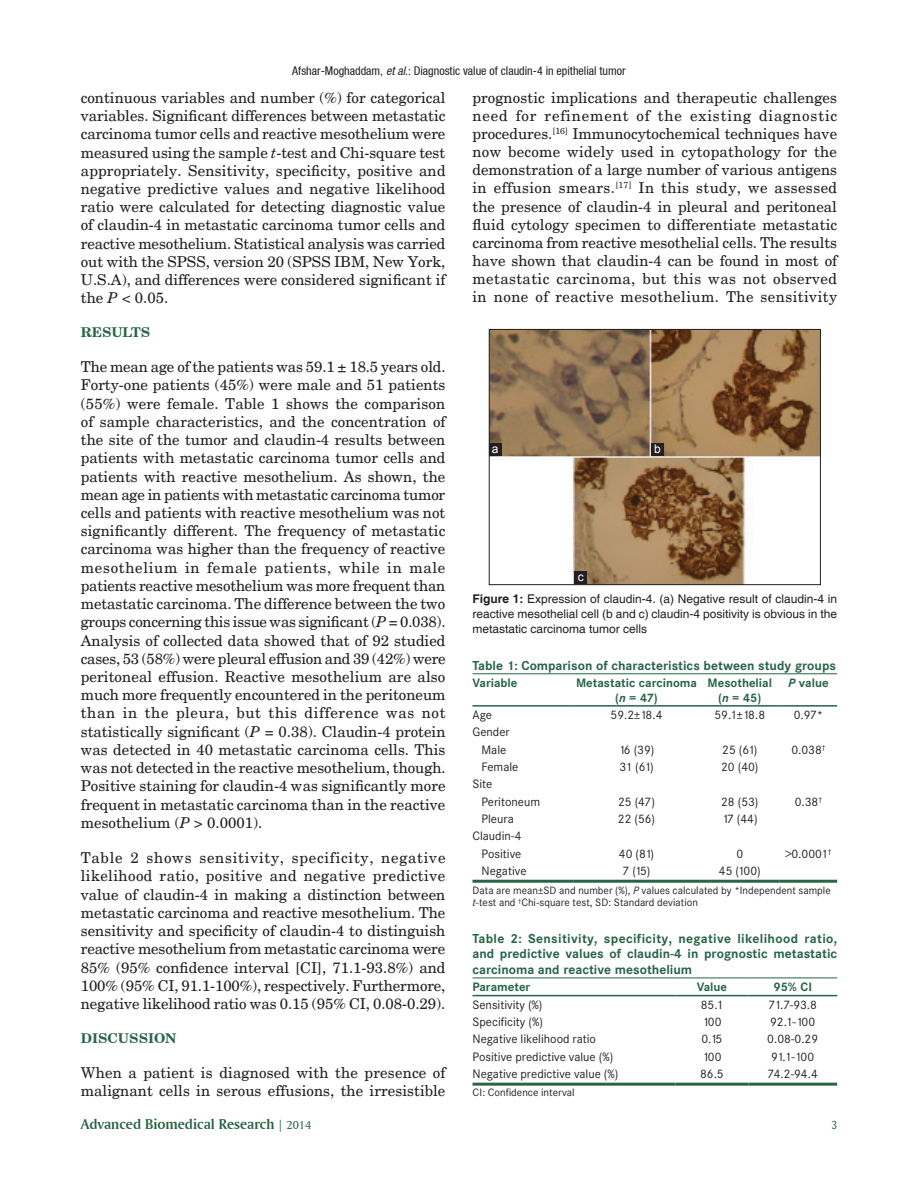
<style>
.page{position:relative;width:918px;height:1188px;background:#fff}
.page>*{position:absolute;margin:0;border:0;box-sizing:border-box;transform-origin:0 0}
.TX{font:15px/18.1px "New Century Schlbk";color:#231f20;text-align:justify}
.RF{font:15px "Amerigo BT Bold A";color:#286446}
.t1{font:700 13.5px "Century Schoolbook BT";color:#286446}
.TT{font:700 12.75px/15.3px "Corporate SBQ";color:#286446;text-align:justify}
.TB{font:12px "Corporate SBQ";color:#231f20}
.FGC{font:12px/15px "Helvetica";color:#231f20;text-align:justify}
.TCH{font:700 12px/14.4px "Corporate SBQ";color:#286446;text-align:center}
.t2{font:12px "Heavenetica Cond 5 SH";color:#231f20}
.LABEL{font:12px "Arial";color:#fff}
.RF-2{font:12px "Bell Centennial BT Address";color:#286446}
.TFN{font:10.5px/12.6px "Corporate SBQ";color:#231f20}
.s1{font-family:"Heavenetica Cond 5 Obl SH"}
.s2{font-style:italic}
.s3{font-weight:700}
.s4{font-family:"Amerigo BT Roman A";font-size:12px}
</style>
<div class="page">
<hr style="left:472px;top:673px;width:101px;height:1px;background:#286446">
<hr style="left:573px;top:673px;width:127px;height:1px;background:#286446">
<hr style="left:700px;top:673px;width:80px;height:1px;background:#286446">
<hr style="left:780px;top:673px;width:57px;height:1px;background:#286446">
<hr style="left:472px;top:705px;width:101px;height:2px;background:#286446">
<hr style="left:573px;top:705px;width:127px;height:2px;background:#286446">
<hr style="left:700px;top:705px;width:80px;height:2px;background:#286446">
<hr style="left:780px;top:705px;width:57px;height:2px;background:#286446">
<hr style="left:472px;top:880px;width:101px;height:3px;background:#286446">
<hr style="left:573px;top:880px;width:127px;height:3px;background:#286446">
<hr style="left:700px;top:880px;width:80px;height:3px;background:#286446">
<hr style="left:780px;top:880px;width:57px;height:3px;background:#286446">
<hr style="left:472px;top:978px;width:204px;height:1px;background:#286446">
<hr style="left:676px;top:978px;width:72px;height:1px;background:#286446">
<hr style="left:748px;top:978px;width:89px;height:1px;background:#286446">
<hr style="left:472px;top:995px;width:204px;height:1px;background:#286446">
<hr style="left:676px;top:995px;width:72px;height:1px;background:#286446">
<hr style="left:748px;top:995px;width:89px;height:1px;background:#286446">
<hr style="left:472px;top:1083px;width:204px;height:3px;background:#286446">
<hr style="left:676px;top:1083px;width:72px;height:3px;background:#286446">
<hr style="left:748px;top:1083px;width:89px;height:3px;background:#286446">
<img style="left:491px;top:331px;width:328px;height:252px">
<div style="left:489px;top:329px;width:332px;height:256px;border:1px solid #231f20"></div>
<div style="left:489px;top:443px;width:13px;height:13px;background:#231f20"></div>
<div style="left:651px;top:443px;width:13px;height:13px;background:#231f20"></div>
<div style="left:574px;top:572px;width:13px;height:12px;background:#231f20"></div>
<p class="t2" style="left:292px;top:63px;width:335px">Afshar-Moghaddam, <span class="s1">et al</span>.: Diagnostic value of claudin-4 in epithelial tumor</p>
<p class="TX" style="left:81px;top:89px;width:366px">continuous variables and number (%) for categorical variables. Significant differences between metastatic carcinoma tumor cells and reactive mesothelium were measured using the sample <span class="s2">t</span>-test and Chi-square test appropriately. Sensitivity, specificity, positive and negative predictive values and negative likelihood ratio were calculated for detecting diagnostic value of claudin-4 in metastatic carcinoma tumor cells and reactive mesothelium. Statistical analysis was carried out with the SPSS, version 20 (SPSS IBM, New York, U.S.A), and differences were considered significant if the <span class="s2">P</span> &lt; 0.05.</p>
<h1 class="t1" style="left:81px;top:324px;width:71px">RESULTS</h1>
<p class="TX" style="left:81px;top:358px;width:366px">The mean age of the patients was 59.1 ± 18.5 years old.<br>Forty-one patients (45%) were male and 51 patients (55%) were female. Table 1 shows the comparison of sample characteristics, and the concentration of the site of the tumor and claudin-4 results between patients with metastatic carcinoma tumor cells and patients with reactive mesothelium. As shown, the mean age in patients with metastatic carcinoma tumor cells and patients with reactive mesothelium was not significantly different. The frequency of metastatic carcinoma was higher than the frequency of reactive mesothelium in female patients, while in male patients reactive mesothelium was more frequent than metastatic carcinoma. The difference between the two groups concerning this issue was significant (<span class="s2">P</span> = 0.038).<br>Analysis of collected data showed that of 92 studied cases, 53 (58%) were pleural effusion and 39 (42%) were peritoneal effusion. Reactive mesothelium are also much more frequently encountered in the peritoneum than in the pleura, but this difference was not statistically significant (<span class="s2">P</span> = 0.38). Claudin-4 protein was detected in 40 metastatic carcinoma cells. This was not detected in the reactive mesothelium, though.<br>Positive staining for claudin-4 was significantly more frequent in metastatic carcinoma than in the reactive mesothelium (<span class="s2">P</span> &gt; 0.0001).</p>
<p class="TX" style="left:81px;top:849px;width:366px">Table 2 shows sensitivity, specificity, negative likelihood ratio, positive and negative predictive value of claudin-4 in making a distinction between metastatic carcinoma and reactive mesothelium. The sensitivity and specificity of claudin-4 to distinguish reactive mesothelium from metastatic carcinoma were 85% (95% confidence interval [CI], 71.1-93.8%) and 100% (95% CI, 91.1-100%), respectively. Furthermore, negative likelihood ratio was 0.15 (95% CI, 0.08-0.29).</p>
<h1 class="t1" style="left:81px;top:1029px;width:97px">DISCUSSION</h1>
<p class="TX" style="left:81px;top:1064px;width:366px">When a patient is diagnosed with the presence of malignant cells in serous effusions, the irresistible</p>
<p class="TX" style="left:472px;top:89px;width:366px">prognostic implications and therapeutic challenges need for refinement of the existing diagnostic procedures.<sup>[16]</sup> Immunocytochemical techniques have now become widely used in cytopathology for the demonstration of a large number of various antigens in effusion smears.<sup>[17]</sup> In this study, we assessed the presence of claudin-4 in pleural and peritoneal fluid cytology specimen to differentiate metastatic carcinoma from reactive mesothelial cells. The results have shown that claudin-4 can be found in most of metastatic carcinoma, but this was not observed in none of reactive mesothelium. The sensitivity</p>
<p class="LABEL" style="left:492px;top:441px;width:8px">a</p>
<p class="LABEL" style="left:654px;top:441px;width:8px">b</p>
<p class="LABEL" style="left:578px;top:569px;width:7px">c</p>
<p class="FGC" style="left:472px;top:591px;width:366px"><span class="s3">Figure 1:</span> Expression of claudin-4. (a) Negative result of claudin-4 in reactive mesothelial cell (b and c) claudin-4 positivity is obvious in the metastatic carcinoma tumor cells</p>
<p class="TT" style="left:472px;top:658px;width:365px">Table 1: Comparison of characteristics between study groups</p>
<p class="TCH" style="left:472px;top:676px;width:46px">Variable</p>
<p class="TCH" style="left:576px;top:676px;width:122px">Metastatic carcinoma (<span class="s2">n</span> = 47)</p>
<p class="TCH" style="left:708px;top:676px;width:66px">Mesothelial (<span class="s2">n</span> = 45)</p>
<p class="TCH" style="left:788px;top:676px;width:42px"><span class="s2">P</span> value</p>
<p class="TB" style="left:472px;top:708px;width:21px">Age</p>
<p class="TB" style="left:611px;top:708px;width:53px">59.2±18.4</p>
<p class="TB" style="left:715px;top:708px;width:52px">59.1±18.8</p>
<p class="TB" style="left:794px;top:708px;width:31px">0.97*</p>
<p class="TB" style="left:472px;top:725px;width:39px">Gender</p>
<p class="TB" style="left:482px;top:742px;width:26px">Male</p>
<p class="TB" style="left:619px;top:742px;width:37px">16 (39)</p>
<p class="TB" style="left:722px;top:742px;width:37px">25 (61)</p>
<p class="TB" style="left:791px;top:742px;width:36px">0.038<sup>†</sup></p>
<p class="TB" style="left:482px;top:760px;width:38px">Female</p>
<p class="TB" style="left:619px;top:760px;width:36px">31 (61)</p>
<p class="TB" style="left:721px;top:760px;width:39px">20 (40)</p>
<p class="TB" style="left:472px;top:777px;width:21px">Site</p>
<p class="TB" style="left:482px;top:795px;width:60px">Peritoneum</p>
<p class="TB" style="left:618px;top:795px;width:38px">25 (47)</p>
<p class="TB" style="left:721px;top:795px;width:39px">28 (53)</p>
<p class="TB" style="left:795px;top:795px;width:29px">0.38<sup>†</sup></p>
<p class="TB" style="left:482px;top:812px;width:34px">Pleura</p>
<p class="TB" style="left:618px;top:812px;width:39px">22 (56)</p>
<p class="TB" style="left:722px;top:812px;width:37px">17 (44)</p>
<p class="TB" style="left:472px;top:829px;width:50px">Claudin-4</p>
<p class="TB" style="left:482px;top:847px;width:41px">Positive</p>
<p class="TB" style="left:619px;top:847px;width:37px">40 (81)</p>
<p class="TB" style="left:736px;top:847px;width:8px">0</p>
<p class="TB" style="left:785px;top:847px;width:47px">&gt;0.0001<sup>†</sup></p>
<p class="TB" style="left:482px;top:864px;width:47px">Negative</p>
<p class="TB" style="left:623px;top:864px;width:29px">7 (15)</p>
<p class="TB" style="left:719px;top:864px;width:43px">45 (100)</p>
<p class="TFN" style="left:472px;top:884px;width:360px">Data are mean±SD and number (%), <span class="s2">P</span> values calculated by *Independent sample <span class="s2">t</span>-test and <sup>†</sup>Chi-square test, SD: Standard deviation</p>
<p class="TT" style="left:472px;top:931px;width:366px">Table 2: Sensitivity, specificity, negative likelihood ratio, and predictive values of claudin-4 in prognostic metastatic carcinoma and reactive mesothelium</p>
<p class="TCH" style="left:472px;top:980px;width:59px">Parameter</p>
<p class="TCH" style="left:697px;top:980px;width:32px">Value</p>
<p class="TCH" style="left:773px;top:980px;width:40px">95% CI</p>
<p class="TB" style="left:472px;top:997px;width:71px">Sensitivity (%)</p>
<p class="TB" style="left:701px;top:997px;width:24px">85.1</p>
<p class="TB" style="left:768px;top:997px;width:50px">71.7-93.8</p>
<p class="TB" style="left:472px;top:1015px;width:72px">Specificity (%)</p>
<p class="TB" style="left:702px;top:1015px;width:21px">100</p>
<p class="TB" style="left:770px;top:1015px;width:47px">92.1-100</p>
<p class="TB" style="left:472px;top:1032px;width:125px">Negative likelihood ratio</p>
<p class="TB" style="left:701px;top:1032px;width:22px">0.15</p>
<p class="TB" style="left:767px;top:1032px;width:52px">0.08-0.29</p>
<p class="TB" style="left:472px;top:1050px;width:142px">Positive predictive value (%)</p>
<p class="TB" style="left:702px;top:1050px;width:21px">100</p>
<p class="TB" style="left:771px;top:1050px;width:44px">91.1-100</p>
<p class="TB" style="left:472px;top:1067px;width:147px">Negative predictive value (%)</p>
<p class="TB" style="left:700px;top:1067px;width:25px">86.5</p>
<p class="TB" style="left:768px;top:1067px;width:52px">74.2-94.4</p>
<p class="TFN" style="left:472px;top:1086px;width:104px">CI: Confidence interval</p>
<p class="RF" style="left:81px;top:1115px;width:232px">Advanced Biomedical Research <span class="s4">| 2014</span></p>
<p class="RF-2" style="left:832px;top:1118px;width:7px">3</p>
</div>
